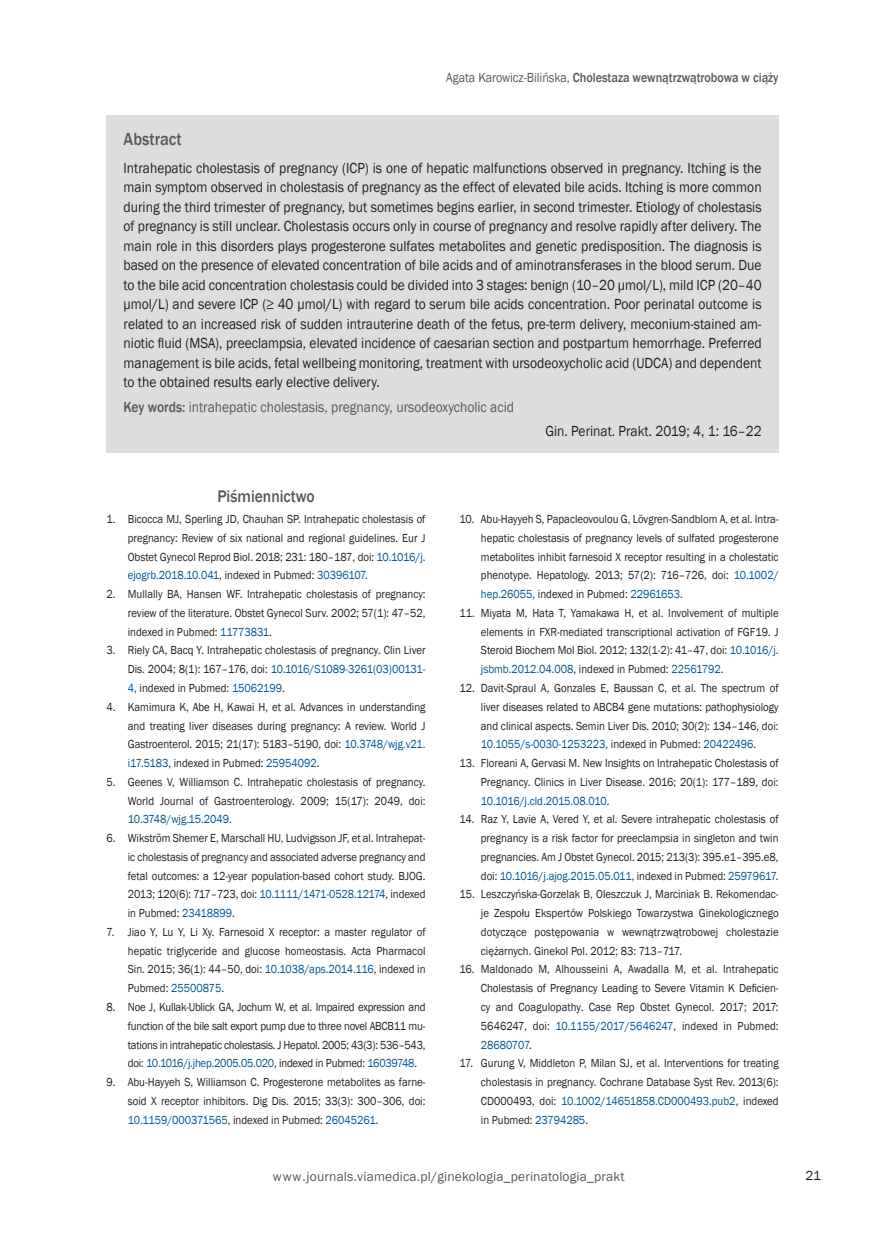
<style>
.page{position:relative;width:872px;height:1234px;background:#fff}
.page>*{position:absolute;margin:0;border:0;box-sizing:border-box;transform-origin:0 0}
._04A_Streszczenie_ty{font:500 18px "Franklin Gothic";color:#57585a;scale:.9 1}
._21_Pismiennictwo_ty{font:500 17.25px "Franklin Gothic";color:#57585a;scale:.9 1}
._04B_Streszczenie_an{font:15px/19.5px "Franklin Gothic";color:#231f20;text-align:justify;scale:.9 1}
._04E_Streszczenie_sl{font:15px "Franklin Gothic";color:#57585a;scale:.9 1}
._04B_Streszczenie{font:15px "Franklin Gothic";color:#231f20;scale:.9 1}
.t1{font:13.5px "Franklin Gothic";letter-spacing:.01em;color:#57585a}
.t2{font:500 13.5px "Franklin Gothic";letter-spacing:-.005em;color:#57585a;scale:.9 1}
.t3{font:13.5px "Franklin Gothic";color:#231f20}
.t4{font:12px/18.8px "Franklin Gothic";color:#231f20;text-align:justify;scale:.9 1}
.s1{font-weight:400}
.s2{font-weight:500}
.s3{color:#005495}
</style>
<div class="page">
<div style="left:107px;top:115px;width:671px;height:338px;background:#dcdddf"></div>
<p class="t2" style="left:446px;top:70px;width:371px"><span class="s1">Agata Karowicz-Bilińska,</span> Cholestaza wewnątrzwątrobowa w ciąży</p>
<p class="_04A_Streszczenie_ty" style="left:124px;top:127px;width:66px">Abstract</p>
<p class="_04B_Streszczenie_an" style="left:124px;top:158px;width:710px">Intrahepatic cholestasis of pregnancy (ICP) is one of hepatic malfunctions observed in pregnancy. Itching is the main symptom observed in cholestasis of pregnancy as the effect of elevated bile acids. Itching is more common during the third trimester of pregnancy, but sometimes begins earlier, in second trimester. Etiology of cholestasis of pregnancy is still unclear. Cholestasis occurs only in course of pregnancy and resolve rapidly after delivery. The main role in this disorders plays progesterone sulfates metabolites and genetic predisposition. The diagnosis is based on the presence of elevated concentration of bile acids and of aminotransferases in the blood serum. Due to the bile acid concentration cholestasis could be divided into 3 stages: benign (10–20 μmol/L), mild ICP (20–40 µmol/L) and severe ICP (≥ 40 µmol/L) with regard to serum bile acids concentration. Poor perinatal outcome is related to an increased risk of sudden intrauterine death of the fetus, pre-term delivery, meconium-stained am&shy;niotic fluid (MSA), preeclampsia, elevated incidence of caesarian section and postpartum hemorrhage. Preferred management is bile acids, fetal wellbeing monitoring, treatment with ursodeoxycholic acid (UDCA) and dependent to the obtained results early elective delivery.</p>
<p class="_04E_Streszczenie_sl" style="left:124px;top:397px;width:435px"><span class="s2">Key words:</span> intrahepatic cholestasis, pregnancy, ursodeoxycholic acid</p>
<p class="_04B_Streszczenie" style="left:545px;top:421px;width:242px">Gin. Perinat. Prakt. 2019; 4, 1: 16–22</p>
<p class="_21_Pismiennictwo_ty" style="left:217px;top:486px;width:110px">Piśmiennictwo</p>
<p class="t4" style="left:128px;top:510px;width:332px;text-indent:-21px">1. Bicocca MJ, Sperling JD, Chauhan SP. Intrahepatic cholestasis of pregnancy: Review of six national and regional guidelines. Eur J Obstet Gynecol Reprod Biol. 2018; 231: 180–187, doi: <span class="s3">10.1016/j. ejogrb.2018.10.041</span>, indexed in Pubmed: <span class="s3">30396107</span>.</p>
<p class="t4" style="left:128px;top:585px;width:332px;text-indent:-21px">2. Mullally BA, Hansen WF. Intrahepatic cholestasis of pregnancy: review of the literature. Obstet Gynecol Surv. 2002; 57(1): 47–52, indexed in Pubmed: <span class="s3">11773831</span>.</p>
<p class="t4" style="left:128px;top:641px;width:332px;text-indent:-21px">3. Riely CA, Bacq Y. Intrahepatic cholestasis of pregnancy. Clin Liver Dis. 2004; 8(1): 167–176, doi: <span class="s3">10.1016/S1089-3261(03)00131- 4</span>, indexed in Pubmed: <span class="s3">15062199</span>.</p>
<p class="t4" style="left:128px;top:697px;width:332px;text-indent:-21px">4. Kamimura K, Abe H, Kawai H, et al. Advances in understanding and treating liver diseases during pregnancy: A review. World J Gastroenterol. 2015; 21(17): 5183–5190, doi: <span class="s3">10.3748/wjg.v21. i17.5183</span>, indexed in Pubmed: <span class="s3">25954092</span>.</p>
<p class="t4" style="left:128px;top:772px;width:332px;text-indent:-21px">5. Geenes V, Williamson C. Intrahepatic cholestasis of pregnancy.<br>World Journal of Gastroenterology. 2009; 15(17): 2049, doi:<br><span class="s3">10.3748/wjg.15.2049</span>.</p>
<p class="t4" style="left:128px;top:828px;width:332px;text-indent:-21px">6. Wikström Shemer E, Marschall HU, Ludvigsson JF, et al. Intrahepat&shy;ic cholestasis of pregnancy and associated adverse pregnancy and fetal outcomes: a 12-year population-based cohort study. BJOG.<br>2013; 120(6): 717–723, doi: <span class="s3">10.1111/1471-0528.12174</span>, indexed in Pubmed: <span class="s3">23418899</span>.</p>
<p class="t4" style="left:128px;top:922px;width:332px;text-indent:-21px">7. Jiao Y, Lu Y, Li Xy. Farnesoid X receptor: a master regulator of hepatic triglyceride and glucose homeostasis. Acta Pharmacol Sin. 2015; 36(1): 44–50, doi: <span class="s3">10.1038/aps.2014.116</span>, indexed in Pubmed: <span class="s3">25500875</span>.</p>
<p class="t4" style="left:128px;top:997px;width:332px;text-indent:-21px">8. Noe J, Kullak-Ublick GA, Jochum W, et al. Impaired expression and function of the bile salt export pump due to three novel ABCB11 mu&shy;tations in intrahepatic cholestasis. J Hepatol. 2005; 43(3): 536–543, doi: <span class="s3">10.1016/j.jhep.2005.05.020</span>, indexed in Pubmed: <span class="s3">16039748</span>.</p>
<p class="t4" style="left:128px;top:1072px;width:332px;text-indent:-21px">9. Abu-Hayyeh S, Williamson C. Progesterone metabolites as farne&shy;soid X receptor inhibitors. Dig Dis. 2015; 33(3): 300–306, doi:<br><span class="s3">10.1159/000371565</span>, indexed in Pubmed: <span class="s3">26045261</span>.</p>
<p class="t4" style="left:481px;top:510px;width:332px;text-indent:-21px">10. Abu-Hayyeh S, Papacleovoulou G, Lövgren-Sandblom A, et al. Intra&shy;hepatic cholestasis of pregnancy levels of sulfated progesterone metabolites inhibit farnesoid X receptor resulting in a cholestatic phenotype. Hepatology. 2013; 57(2): 716–726, doi: <span class="s3">10.1002/ hep.26055</span>, indexed in Pubmed: <span class="s3">22961653</span>.</p>
<p class="t4" style="left:481px;top:603px;width:332px;text-indent:-21px">11. Miyata M, Hata T, Yamakawa H, et al. Involvement of multiple elements in FXR-mediated transcriptional activation of FGF19. J Steroid Biochem Mol Biol. 2012; 132(1-2): 41–47, doi: <span class="s3">10.1016/j. jsbmb.2012.04.008</span>, indexed in Pubmed: <span class="s3">22561792</span>.</p>
<p class="t4" style="left:481px;top:678px;width:332px;text-indent:-21px">12. Davit-Spraul A, Gonzales E, Baussan C, et al. The spectrum of liver diseases related to ABCB4 gene mutations: pathophysiology and clinical aspects. Semin Liver Dis. 2010; 30(2): 134–146, doi:<br><span class="s3">10.1055/s-0030-1253223</span>, indexed in Pubmed: <span class="s3">20422496</span>.</p>
<p class="t4" style="left:481px;top:753px;width:332px;text-indent:-21px">13. Floreani A, Gervasi M. New Insights on Intrahepatic Cholestasis of Pregnancy. Clinics in Liver Disease. 2016; 20(1): 177–189, doi:<br><span class="s3">10.1016/j.cld.2015.08.010</span>.</p>
<p class="t4" style="left:481px;top:810px;width:332px;text-indent:-21px">14. Raz Y, Lavie A, Vered Y, et al. Severe intrahepatic cholestasis of pregnancy is a risk factor for preeclampsia in singleton and twin pregnancies. Am J Obstet Gynecol. 2015; 213(3): 395.e1–395.e8, doi: <span class="s3">10.1016/j.ajog.2015.05.011</span>, indexed in Pubmed: <span class="s3">25979617</span>.</p>
<p class="t4" style="left:481px;top:885px;width:332px;text-indent:-21px">15. Leszczyńska-Gorzelak B, Oleszczuk J, Marciniak B. Rekomendac&shy;je Zespołu Ekspertów Polskiego Towarzystwa Ginekologicznego dotyczące postępowania w wewnątrzwątrobowej cholestazie ciężarnych. Ginekol Pol. 2012; 83: 713–717.</p>
<p class="t4" style="left:481px;top:960px;width:332px;text-indent:-21px">16. Maldonado M, Alhousseini A, Awadalla M, et al. Intrahepatic Cholestasis of Pregnancy Leading to Severe Vitamin K Deficien&shy;cy and Coagulopathy. Case Rep Obstet Gynecol. 2017; 2017:<br>5646247, doi: <span class="s3">10.1155/2017/5646247</span>, indexed in Pubmed:<br><span class="s3">28680707</span>.</p>
<p class="t4" style="left:481px;top:1053px;width:332px;text-indent:-21px">17. Gurung V, Middleton P, Milan SJ, et al. Interventions for treating cholestasis in pregnancy. Cochrane Database Syst Rev. 2013(6):<br>CD000493, doi: <span class="s3">10.1002/14651858.CD000493.pub2</span>, indexed in Pubmed: <span class="s3">23794285</span>.</p>
<p class="t1" style="left:273px;top:1168px;width:353px">www.journals.viamedica.pl/ginekologia_perinatologia_prakt</p>
<p class="t3" style="left:805px;top:1166px;width:17px">21</p>
</div>
